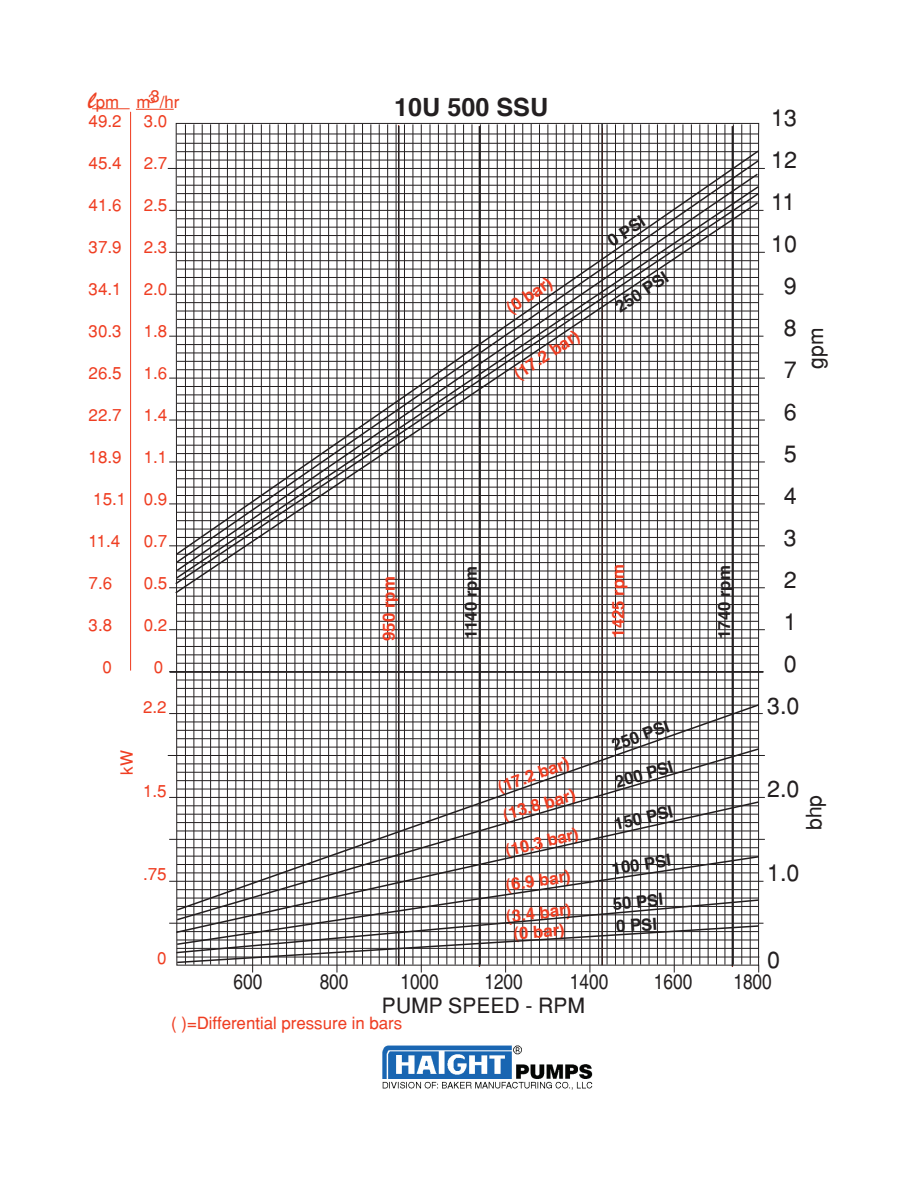
<style>
.page{position:relative;width:918px;height:1188px;background:#fff}
.page>*{position:absolute;margin:0;border:0;box-sizing:border-box;transform-origin:0 0}
.t1{font:700 25.2px "Helvetica";color:#231f20}
.t2{font:23.1px/42px "Helvetica";color:#231f20;text-align:center}
.t3{font:condensed 21px "Helvetica";color:#231f20}
.t4{font:21px "Helvetica";color:#231f20}
.t5{font:16.8px "Helvetica";color:#ef3e22}
.t6{font:700 16.8px "Helvetica";color:#ef3e22}
.t7{font:700 16.8px "Helvetica";color:#231f20}
.t8{font:16.8px "Helvetica";color:#ee4122}
.t9{font:12.6px "Helvetica";color:#ee4122}
.s1{font-family:"Brush Script Std";font-size:25.2px}
</style>
<div class="page">
<img style="left:382px;top:1045px;width:211px;height:45px">
<hr style="left:169px;top:252px;width:596px;height:1px;background:#231f20">
<hr style="left:169px;top:294px;width:594px;height:1px;background:#231f20">
<hr style="left:169px;top:336px;width:594px;height:1px;background:#231f20">
<hr style="left:169px;top:378px;width:596px;height:1px;background:#231f20">
<hr style="left:169px;top:420px;width:596px;height:1px;background:#231f20">
<hr style="left:169px;top:462px;width:596px;height:1px;background:#231f20">
<hr style="left:169px;top:504px;width:596px;height:1px;background:#231f20">
<hr style="left:169px;top:545px;width:596px;height:1px;background:#231f20">
<hr style="left:169px;top:587px;width:596px;height:1px;background:#231f20">
<hr style="left:169px;top:629px;width:596px;height:1px;background:#231f20">
<hr style="left:169px;top:671px;width:594px;height:1px;background:#231f20">
<hr style="left:169px;top:713px;width:594px;height:1px;background:#231f20">
<hr style="left:168px;top:755px;width:597px;height:1px;background:#231f20">
<hr style="left:169px;top:797px;width:596px;height:1px;background:#231f20">
<hr style="left:169px;top:839px;width:596px;height:1px;background:#231f20">
<hr style="left:169px;top:881px;width:594px;height:1px;background:#231f20">
<hr style="left:169px;top:923px;width:594px;height:1px;background:#231f20">
<svg style="left:175px;top:123px;width:584px;height:850px"></svg>
<hr style="left:177px;top:143px;width:582px;height:1px;background:#231f20">
<hr style="left:168px;top:168px;width:597px;height:1px;background:#231f20">
<hr style="left:169px;top:210px;width:594px;height:1px;background:#231f20">
<hr style="left:176px;top:134px;width:583px;height:1px;background:#231f20">
<hr style="left:479px;top:126px;width:1px;height:840px;background:#231f20">
<hr style="left:732px;top:126px;width:1px;height:840px;background:#231f20">
<hr style="left:601px;top:124px;width:2px;height:841px;background:#231f20">
<hr style="left:398px;top:126px;width:2px;height:840px;background:#231f20">
<hr style="left:170px;top:671px;width:593px;height:2px;background:#231f20">
<hr style="left:130px;top:112px;width:1px;height:559px;background:#ef3e22">
<svg style="left:174px;top:586px;width:586px;height:9px"></svg>
<svg style="left:175px;top:564px;width:585px;height:9px"></svg>
<svg style="left:174px;top:149px;width:586px;height:407px"></svg>
<svg style="left:175px;top:946px;width:585px;height:18px"></svg>
<svg style="left:175px;top:922px;width:586px;height:24px"></svg>
<svg style="left:175px;top:922px;width:585px;height:12px"></svg>
<svg style="left:175px;top:912px;width:585px;height:10px"></svg>
<svg style="left:175px;top:703px;width:586px;height:209px"></svg>
<hr style="left:92px;top:109px;width:38px;height:1px;background:#ef4222">
<hr style="left:136px;top:109px;width:38px;height:1px;background:#ef4222">
<p class="t8" style="left:88px;top:92px;width:93px"><span class="s1">l</span>pm m3/hr</p>
<p class="t9" style="left:148px;top:90px;width:9px">3</p>
<p class="t5" style="left:89px;top:111px;width:34px">49.2</p>
<p class="t5" style="left:144px;top:111px;width:25px">3.0</p>
<p class="t5" style="left:89px;top:153px;width:34px">45.4</p>
<p class="t5" style="left:144px;top:153px;width:25px">2.7</p>
<p class="t5" style="left:89px;top:195px;width:34px">41.6</p>
<p class="t5" style="left:144px;top:195px;width:25px">2.5</p>
<p class="t5" style="left:89px;top:237px;width:34px">37.9</p>
<p class="t5" style="left:144px;top:237px;width:25px">2.3</p>
<p class="t5" style="left:89px;top:279px;width:34px">34.1</p>
<p class="t5" style="left:144px;top:279px;width:25px">2.0</p>
<p class="t5" style="left:89px;top:321px;width:34px">30.3</p>
<p class="t5" style="left:144px;top:321px;width:25px">1.8</p>
<p class="t5" style="left:89px;top:363px;width:34px">26.5</p>
<p class="t5" style="left:144px;top:363px;width:25px">1.6</p>
<p class="t5" style="left:89px;top:405px;width:34px">22.7</p>
<p class="t5" style="left:144px;top:405px;width:25px">1.4</p>
<p class="t5" style="left:89px;top:447px;width:34px">18.9</p>
<p class="t5" style="left:144px;top:447px;width:25px">1.1</p>
<p class="t5" style="left:93px;top:489px;width:75px">15.1 0.9</p>
<p class="t5" style="left:89px;top:531px;width:33px">11.4</p>
<p class="t5" style="left:144px;top:531px;width:25px">0.7</p>
<p class="t5" style="left:89px;top:573px;width:25px">7.6</p>
<p class="t5" style="left:144px;top:573px;width:25px">0.5</p>
<p class="t5" style="left:89px;top:615px;width:25px">3.8</p>
<p class="t5" style="left:144px;top:615px;width:25px">0.2</p>
<p class="t5" style="left:103px;top:657px;width:11px">0</p>
<p class="t5" style="left:154px;top:657px;width:11px">0</p>
<p class="t1" style="left:394px;top:90px;width:156px">10U 500 SSU</p>
<p class="t6" style="left:502px;top:299px;width:53px;rotate:-33deg">(0 bar)</p>
<p class="t6" style="left:509px;top:365px;width:76px;rotate:-33deg">(17.2 bar)</p>
<p class="t7" style="left:603px;top:233px;width:43px;rotate:-33deg">0 PSI</p>
<p class="t7" style="left:611px;top:298px;width:61px;rotate:-33deg">250 PSI</p>
<p class="t6" style="left:377px;top:641px;width:66px;rotate:-90deg">950 rpm</p>
<p class="t7" style="left:460px;top:639px;width:75px;rotate:-90deg">1140 rpm</p>
<p class="t6" style="left:607px;top:638px;width:75px;rotate:-90deg">1425 rpm</p>
<p class="t7" style="left:713px;top:639px;width:75px;rotate:-90deg">1740 rpm</p>
<p class="t2" style="left:771px;top:96px;width:27px">13<br>12<br>11<br>10<br>9<br>8<br>7<br>6<br>5<br>4<br>3<br>2<br>1<br>0</p>
<p class="t4" style="left:803px;top:369px;width:43px;rotate:-90deg">gpm</p>
<p class="t5" style="left:143px;top:697px;width:25px">2.2</p>
<p class="t2" style="left:767px;top:684px;width:34px">3.0</p>
<p class="t5" style="left:117px;top:775px;width:26px;rotate:-90deg">kW</p>
<p class="t5" style="left:143px;top:780px;width:25px">1.5</p>
<p class="t5" style="left:143px;top:864px;width:25px">.75</p>
<p class="t7" style="left:609px;top:735px;width:61px;rotate:-20deg">250 PSI</p>
<p class="t6" style="left:495px;top:777px;width:76px;rotate:-20deg">(17.2 bar)</p>
<p class="t7" style="left:612px;top:771px;width:61px;rotate:-16deg">200 PSI</p>
<p class="t6" style="left:500px;top:804px;width:76px;rotate:-16deg">(13.8 bar)</p>
<p class="t7" style="left:612px;top:813px;width:61px;rotate:-13deg">150 PSI</p>
<p class="t6" style="left:503px;top:839px;width:76px;rotate:-13deg">(10.3 bar)</p>
<p class="t7" style="left:610px;top:858px;width:61px;rotate:-9deg">100 PSI</p>
<p class="t6" style="left:504px;top:874px;width:67px;rotate:-9deg">(6.9 bar)</p>
<p class="t7" style="left:612px;top:893px;width:52px;rotate:-6deg">50 PSI</p>
<p class="t6" style="left:505px;top:905px;width:67px;rotate:-6deg">(3.4 bar)</p>
<p class="t6" style="left:513px;top:922px;width:53px;rotate:-4deg">(0 bar)</p>
<p class="t7" style="left:615px;top:915px;width:43px;rotate:-4deg">0 PSI</p>
<p class="t2" style="left:767px;top:768px;width:34px">2.0</p>
<p class="t4" style="left:801px;top:830px;width:37px;rotate:-90deg">bhp</p>
<p class="t2" style="left:767px;top:851px;width:34px">1.0</p>
<p class="t5" style="left:157px;top:947px;width:11px">0</p>
<p class="t2" style="left:767px;top:938px;width:14px">0</p>
<p class="t3" style="left:234px;top:970px;width:30px">600</p>
<p class="t3" style="left:320px;top:970px;width:30px">800</p>
<p class="t3" style="left:400px;top:970px;width:40px">1000</p>
<p class="t3" style="left:484px;top:970px;width:40px">1200</p>
<p class="t3" style="left:570px;top:970px;width:40px">1400</p>
<p class="t3" style="left:654px;top:970px;width:40px">1600</p>
<p class="t3" style="left:733px;top:970px;width:40px">1800</p>
<p class="t4" style="left:382px;top:993px;width:205px">PUMP SPEED - RPM</p>
<p class="t5" style="left:171px;top:1012px;width:232px">( )=Differential pressure in bars</p>
</div>
